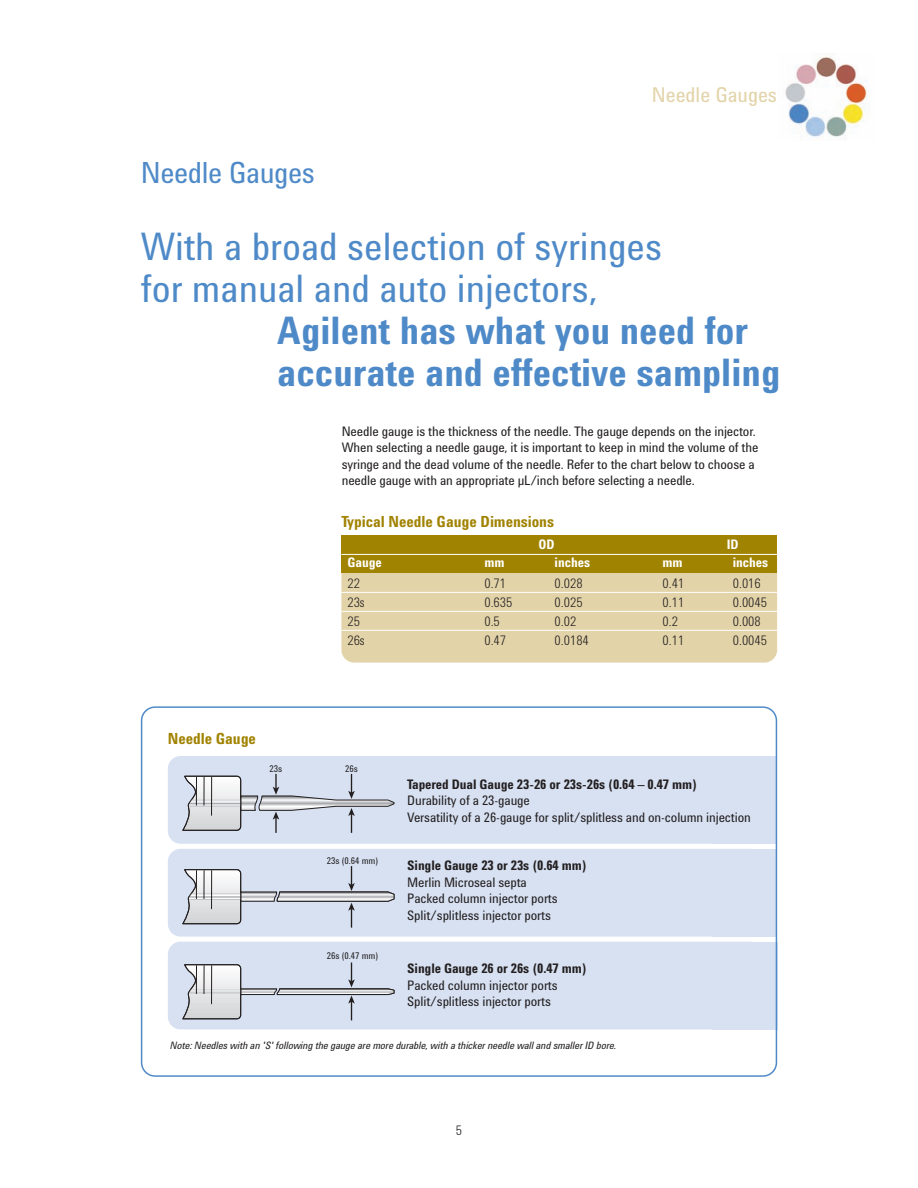
<style>
.page{position:relative;width:918px;height:1188px;background:#fff}
.page>*{position:absolute;margin:0;border:0;box-sizing:border-box;transform-origin:0 0}
.t1{font:39px/42px "Agilent Cond";color:#4f8ac8}
.t2{font:700 39px/42px "Agilent Cond";color:#4f8ac8}
.t3{font:30px "Agilent Cond";letter-spacing:-.015em;color:#4f8ac8}
.t4{font:21px "Agilent Cond";color:#e2d3a8}
.t5{font:700 15.75px "Agilent Cond";letter-spacing:-.005em;color:#a18302}
.t6{font:13.5px/16.5px "Agilent Cond";letter-spacing:-.01em;color:#231f20}
.t7{font:700 13.5px "Agilent Cond";letter-spacing:-.01em;color:#231f20}
.t8{font:300 13.5px "Agilent Cond";color:#231f20}
.t9{font:700 13.5px "Agilent Cond";letter-spacing:-.005em;color:#fff}
.t10{font:italic 10.5px "Agilent Cond";letter-spacing:-.01em;color:#231f20}
.t11{font:9.45px "Agilent Cond";color:#231f20}
</style>
<div class="page">
<img style="left:785px;top:53px;width:84px;height:84px">
<svg style="left:141px;top:706px;width:636px;height:371px"></svg>
<div style="left:168px;top:756px;width:594px;height:88px;background:#d7e1f2;border-radius:13px"></div>
<div style="left:168px;top:849px;width:596px;height:88px;background:#d7e1f2;border-radius:13px"></div>
<div style="left:168px;top:942px;width:595px;height:87px;background:#d7e1f2;border-radius:13px"></div>
<div style="left:341px;top:547px;width:436px;height:116px;background:#e2d3a8;border-radius:13px"></div>
<div style="left:341px;top:535px;width:436px;height:38px;background:#a18302"></div>
<svg style="left:183px;top:774px;width:211px;height:59px"></svg>
<hr style="left:211px;top:777px;width:1px;height:38px;background:#231f20">
<svg style="left:183px;top:866px;width:211px;height:62px"></svg>
<hr style="left:211px;top:871px;width:1px;height:38px;background:#231f20">
<svg style="left:183px;top:963px;width:211px;height:57px"></svg>
<hr style="left:211px;top:966px;width:1px;height:38px;background:#231f20">
<hr style="left:341px;top:554px;width:462px;height:1px;background:#fff">
<hr style="left:341px;top:592px;width:462px;height:1px;background:#fff">
<hr style="left:341px;top:611px;width:462px;height:1px;background:#fff">
<hr style="left:341px;top:630px;width:462px;height:1px;background:#fff">
<h2 class="t3" style="left:141px;top:162px;width:176px">Needle Gauges</h2>
<h3 class="t4" style="left:652px;top:87px;width:127px">Needle Gauges</h3>
<h1 class="t1" style="left:141px;top:229px;width:523px">With a broad selection of syringes for manual and auto injectors,</h1>
<h1 class="t2" style="left:277px;top:313px;width:505px">Agilent has what you need for accurate and effective sampling</h1>
<p class="t6" style="left:342px;top:424px;width:418px">Needle gauge is the thickness of the needle. The gauge depends on the injector.<br>When selecting a needle gauge, it is important to keep in mind the volume of the syringe and the dead volume of the needle. Refer to the chart below to choose a needle gauge with an appropriate µL/inch before selecting a needle.</p>
<p class="t5" style="left:341px;top:516px;width:214px">Typical Needle Gauge Dimensions</p>
<p class="t9" style="left:538px;top:540px;width:18px">OD</p>
<p class="t9" style="left:727px;top:540px;width:14px">ID</p>
<p class="t9" style="left:347px;top:557px;width:36px">Gauge</p>
<p class="t9" style="left:484px;top:557px;width:22px">mm</p>
<p class="t9" style="left:555px;top:557px;width:37px">inches</p>
<p class="t9" style="left:663px;top:557px;width:22px">mm</p>
<p class="t9" style="left:733px;top:557px;width:37px">inches</p>
<p class="t8" style="left:347px;top:579px;width:14px">22</p>
<p class="t8" style="left:484px;top:579px;width:23px">0.71</p>
<p class="t8" style="left:555px;top:579px;width:29px">0.028</p>
<p class="t8" style="left:663px;top:579px;width:23px">0.41</p>
<p class="t8" style="left:733px;top:579px;width:29px">0.016</p>
<p class="t8" style="left:347px;top:598px;width:19px">23s</p>
<p class="t8" style="left:484px;top:598px;width:29px">0.635</p>
<p class="t8" style="left:555px;top:598px;width:29px">0.025</p>
<p class="t8" style="left:663px;top:598px;width:23px">0.11</p>
<p class="t8" style="left:733px;top:598px;width:36px">0.0045</p>
<p class="t8" style="left:347px;top:617px;width:14px">25</p>
<p class="t8" style="left:484px;top:617px;width:17px">0.5</p>
<p class="t8" style="left:555px;top:617px;width:23px">0.02</p>
<p class="t8" style="left:663px;top:617px;width:17px">0.2</p>
<p class="t8" style="left:733px;top:617px;width:29px">0.008</p>
<p class="t8" style="left:347px;top:636px;width:19px">26s</p>
<p class="t8" style="left:484px;top:636px;width:23px">0.47</p>
<p class="t8" style="left:555px;top:636px;width:36px">0.0184</p>
<p class="t8" style="left:663px;top:636px;width:23px">0.11</p>
<p class="t8" style="left:733px;top:636px;width:36px">0.0045</p>
<p class="t5" style="left:168px;top:733px;width:90px">Needle Gauge</p>
<p class="t11" style="left:269px;top:765px;width:14px">23s</p>
<p class="t11" style="left:345px;top:765px;width:14px">26s</p>
<p class="t11" style="left:327px;top:857px;width:53px">23s (0.64 mm)</p>
<p class="t11" style="left:327px;top:952px;width:53px">26s (0.47 mm)</p>
<p class="t7" style="left:407px;top:779px;width:291px">Tapered Dual Gauge 23-26 or 23s-26s (0.64 – 0.47 mm)</p>
<p class="t6" style="left:407px;top:793px;width:345px">Durability of a 23-gauge<br>Versatility of a 26-gauge for split/splitless and on-column injection</p>
<p class="t7" style="left:407px;top:861px;width:181px">Single Gauge 23 or 23s (0.64 mm)</p>
<p class="t6" style="left:407px;top:875px;width:152px">Merlin Microseal septa<br>Packed column injector ports<br>Split/splitless injector ports</p>
<p class="t7" style="left:407px;top:964px;width:181px">Single Gauge 26 or 26s (0.47 mm)</p>
<p class="t6" style="left:407px;top:978px;width:152px">Packed column injector ports<br>Split/splitless injector ports</p>
<p class="t10" style="left:170px;top:1041px;width:448px">Note: Needles with an 'S' following the gauge are more durable, with a thicker needle wall and smaller ID bore.</p>
<p class="t8" style="left:456px;top:1125px;width:8px">5</p>
</div>
